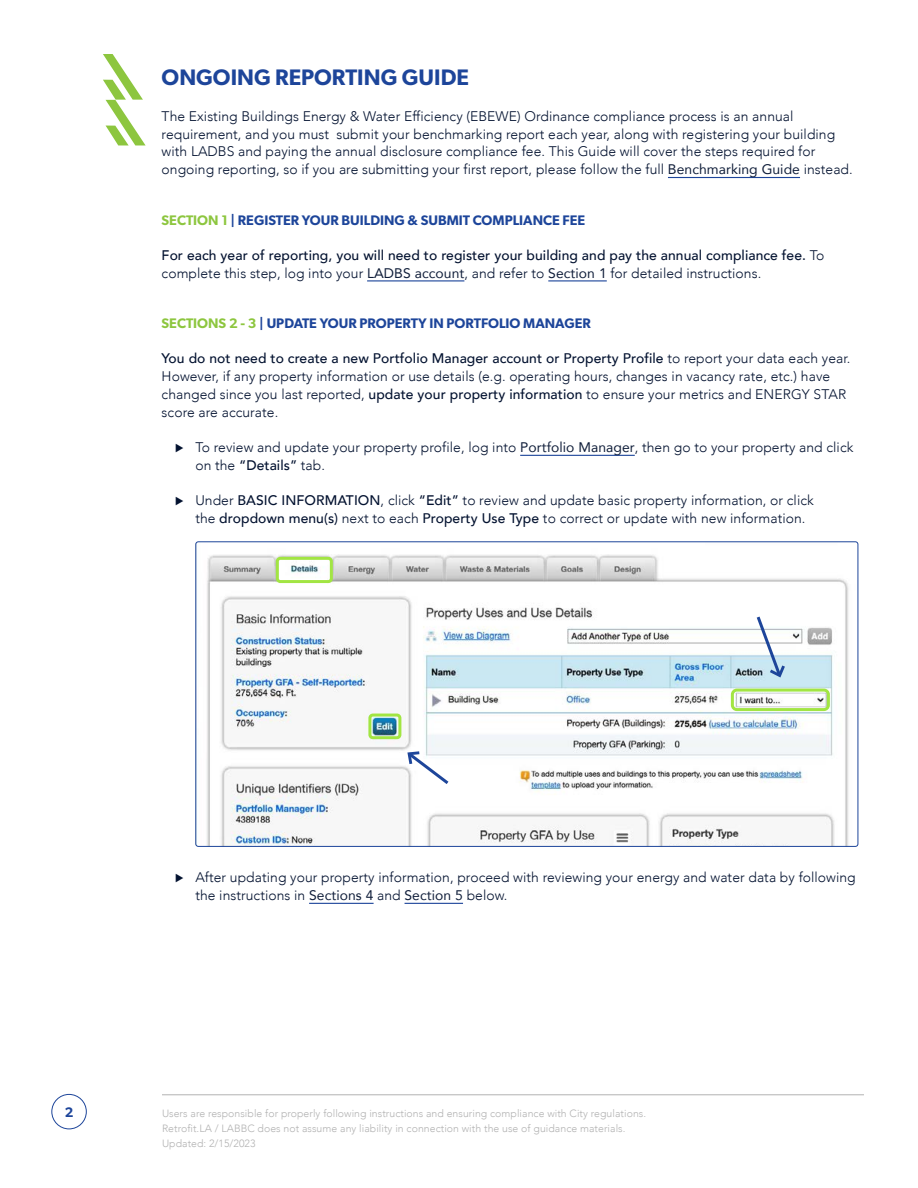
<style>
.page{position:relative;width:918px;height:1188px;background:#fff}
.page>*{position:absolute;margin:0;border:0;box-sizing:border-box;transform-origin:0 0}
.t1{font:600 22.5px "Gibson";color:#1d459a}
.t2{font:300 13.8px/18px "Avenir";letter-spacing:.005em;color:#031230}
.t3{font:500 13.8px/18px "Avenir";letter-spacing:.005em;color:#031230}
.t4{font:600 13.8px "Gibson";color:#1d459a}
.t5{font:300 10.5px/15px "Avenir";letter-spacing:.005em;color:#b2b2b2}
.s1{font-weight:400;color:#101e3a}
.s2{color:#8dc63f}
.s3{font-weight:300}
.s4{font-weight:500}
.s5{font-family:"Proxima Nova";font-weight:900}
</style>
<div class="page">
<div style="left:51px;top:1094px;width:36px;height:35px;border:1px solid #1d459a;border-radius:50%"></div>
<hr style="left:162px;top:1094px;width:702px;height:1px;background:#b2b2b2">
<svg style="left:103px;top:54px;width:43px;height:91px"></svg>
<hr style="left:668px;top:177px;width:132px;height:1px;background:#1d459a">
<hr style="left:367px;top:280px;width:97px;height:1px;background:#1d459a">
<hr style="left:548px;top:280px;width:59px;height:1px;background:#1d459a">
<hr style="left:520px;top:455px;width:115px;height:1px;background:#1d459a">
<hr style="left:309px;top:903px;width:65px;height:1px;background:#1d459a">
<hr style="left:405px;top:903px;width:58px;height:1px;background:#1d459a">
<img style="left:207px;top:554px;width:651px;height:293px">
<div style="left:276px;top:557px;width:57px;height:26px;border:3px solid #a2e543;border-radius:3px"></div>
<div style="left:368px;top:714px;width:33px;height:25px;border:3px solid #a2e543;border-radius:3px"></div>
<div style="left:731px;top:689px;width:99px;height:22px;border:3px solid #a2e543;border-radius:4px"></div>
<svg style="left:405px;top:750px;width:47px;height:37px"></svg>
<svg style="left:754px;top:613px;width:33px;height:66px"></svg>
<h1 class="t1" style="left:162px;top:64px;width:309px">ONGOING REPORTING GUIDE</h1>
<p class="t2" style="left:162px;top:107px;width:693px">The Existing Buildings Energy &amp; Water Efficiency (EBEWE) Ordinance compliance process is an annual requirement, and you must submit your benchmarking report each year, along with registering your building with LADBS and paying the annual disclosure compliance fee. This Guide will cover the steps required for ongoing reporting, so if you are submitting your first report, please follow the full <span class="s1">Benchmarking Guide</span> instead.</p>
<p class="t4" style="left:162px;top:212px;width:425px"><span class="s2">SECTION 1</span> | REGISTER YOUR BUILDING &amp; SUBMIT COMPLIANCE FEE</p>
<p class="t3" style="left:162px;top:245px;width:664px">For each year of reporting, you will need to register your building and pay the annual compliance fee. <span class="s3">To complete this step, log into your</span> <span class="s1">LADBS account</span><span class="s3">, and refer to</span> <span class="s1">Section 1</span> <span class="s3">for detailed instructions.</span></p>
<p class="t4" style="left:162px;top:315px;width:431px"><span class="s2">SECTIONS 2 - 3</span> | UPDATE YOUR PROPERTY IN PORTFOLIO MANAGER</p>
<p class="t2" style="left:162px;top:350px;width:690px"><span class="s4">You do not need to create a new Portfolio Manager account or Property Profile</span> to report your data each year.<br>However, if any property information or use details (e.g. operating hours, changes in vacancy rate, etc.) have changed since you last reported, <span class="s4">update your property information</span> to ensure your metrics and ENERGY STAR score are accurate.</p>
<p class="t2" style="left:195px;top:439px;width:660px;text-indent:-20px"><span class="s5">⊲</span> To review and update your property profile, log into <span class="s1">Portfolio Manager</span>, then go to your property and click on the <span class="s4">“Details”</span> tab.</p>
<p class="t2" style="left:195px;top:492px;width:620px;text-indent:-20px"><span class="s5">⊲</span> Under <span class="s4">BASIC INFORMATION</span>, click <span class="s4">“Edit”</span> to review and update basic property information, or click the <span class="s4">dropdown menu(s)</span> next to each <span class="s4">Property Use Type</span> to correct or update with new information.</p>
<p class="t4" style="left:65px;top:1104px;width:10px">2</p>
<p class="t2" style="left:195px;top:869px;width:662px;text-indent:-20px"><span class="s5">⊲</span> After updating your property information, proceed with reviewing your energy and water data by following the instructions in <span class="s1">Sections 4</span> and <span class="s1">Section 5</span> below.</p>
<p class="t5" style="left:162px;top:1106px;width:486px">Users are responsible for properly following instructions and ensuring compliance with City regulations.<br>Retrofit.LA / LABBC does not assume any liability in connection with the use of guidance materials.<br>Updated: 2/15/2023</p>
</div>
